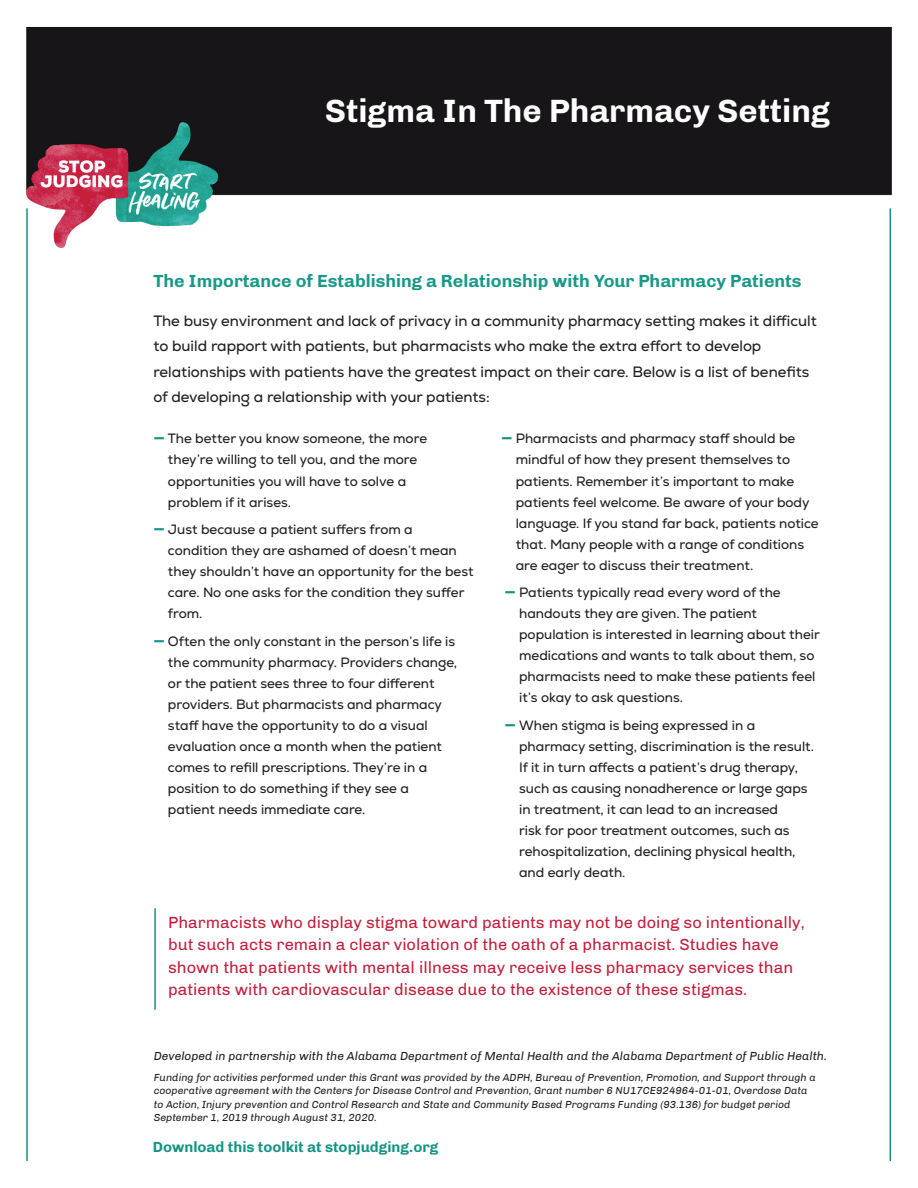
<style>
.page{position:relative;width:918px;height:1188px;background:#fff}
.page>*{position:absolute;margin:0;border:0;box-sizing:border-box;transform-origin:0 0}
.t1{font:700 33px "Chivo";color:#fff}
.t2{font:700 18px "Chivo";color:#189988}
.t3{font:16.5px/22.5px "Chivo";color:#c41e3b}
.t4{font:15px/25.5px "Nexa";color:#231f20}
.t5{font:700 15px "Chivo";color:#149484}
.t6{font:13.5px/21px "Nexa";color:#231f20}
.t7{font:italic 12px "Chivo";color:#231f20}
.t8{font:italic 10.5px/13.5px "Chivo";color:#231f20}
.s1{font-weight:800;font-size:16.5px;color:#149484}
</style>
<div class="page">
<img style="left:26px;top:26px;width:866px;height:245px">
<hr style="left:26px;top:208px;width:2px;height:953px;background:#149484">
<hr style="left:890px;top:208px;width:1px;height:953px;background:#149484">
<hr style="left:154px;top:908px;width:2px;height:102px;background:#149484">
<h1 class="t1" style="left:325px;top:91px;width:506px">Stigma In The Pharmacy Setting</h1>
<h2 class="t2" style="left:153px;top:270px;width:650px">The Importance of Establishing a Relationship with Your Pharmacy Patients</h2>
<p class="t4" style="left:153px;top:308px;width:665px">The busy environment and lack of privacy in a community pharmacy setting makes it difficult to build rapport with patients, but pharmacists who make the extra effort to develop relationships with patients have the greatest impact on their care. Below is a list of benefits of developing a relationship with your patients:</p>
<p class="t6" style="left:168px;top:428px;width:261px;text-indent:-15px"><span class="s1">—</span> The better you know someone, the more they’re willing to tell you, and the more opportunities you will have to solve a problem if it arises.</p>
<p class="t6" style="left:168px;top:519px;width:307px;text-indent:-15px"><span class="s1">—</span> Just because a patient suffers from a condition they are ashamed of doesn’t mean they shouldn’t have an opportunity for the best care. No one asks for the condition they suffer from.</p>
<p class="t6" style="left:168px;top:631px;width:291px;text-indent:-15px"><span class="s1">—</span> Often the only constant in the person’s life is the community pharmacy. Providers change, or the patient sees three to four different providers. But pharmacists and pharmacy staff have the opportunity to do a visual evaluation once a month when the patient comes to refill prescriptions. They’re in a position to do something if they see a patient needs immediate care.</p>
<p class="t6" style="left:516px;top:428px;width:305px;text-indent:-15px"><span class="s1">—</span> Pharmacists and pharmacy staff should be mindful of how they present themselves to patients. Remember it’s important to make patients feel welcome. Be aware of your body language. If you stand far back, patients notice that. Many people with a range of conditions are eager to discuss their treatment.</p>
<p class="t6" style="left:519px;top:582px;width:302px;text-indent:-15px"><span class="s1">—</span> Patients typically read every word of the handouts they are given. The patient population is interested in learning about their medications and wants to talk about them, so pharmacists need to make these patients feel it’s okay to ask questions.</p>
<p class="t6" style="left:519px;top:715px;width:296px;text-indent:-15px"><span class="s1">—</span> When stigma is being expressed in a pharmacy setting, discrimination is the result.<br>If it in turn affects a patient’s drug therapy, such as causing nonadherence or large gaps in treatment, it can lead to an increased<br>risk for poor treatment outcomes, such as rehospitalization, declining physical health, and early death.</p>
<p class="t3" style="left:168px;top:911px;width:638px">Pharmacists who display stigma toward patients may not be doing so intentionally, but such acts remain a clear violation of the oath of a pharmacist. Studies have shown that patients with mental illness may receive less pharmacy services than patients with cardiovascular disease due to the existence of these stigmas.</p>
<p class="t7" style="left:154px;top:1049px;width:675px">Developed in partnership with the Alabama Department of Mental Health and the Alabama Department of Public Health.</p>
<p class="t8" style="left:154px;top:1070px;width:663px">Funding for activities performed under this Grant was provided by the ADPH, Bureau of Prevention, Promotion, and Support through a cooperative agreement with the Centers for Disease Control and Prevention, Grant number 6 NU17CE924964-01-01, Overdose Data to Action, Injury prevention and Control Research and State and Community Based Programs Funding (93.136) for budget period September 1, 2019 through August 31, 2020.</p>
<p class="t5" style="left:153px;top:1138px;width:287px">Download this toolkit at stopjudging.org</p>
</div>
